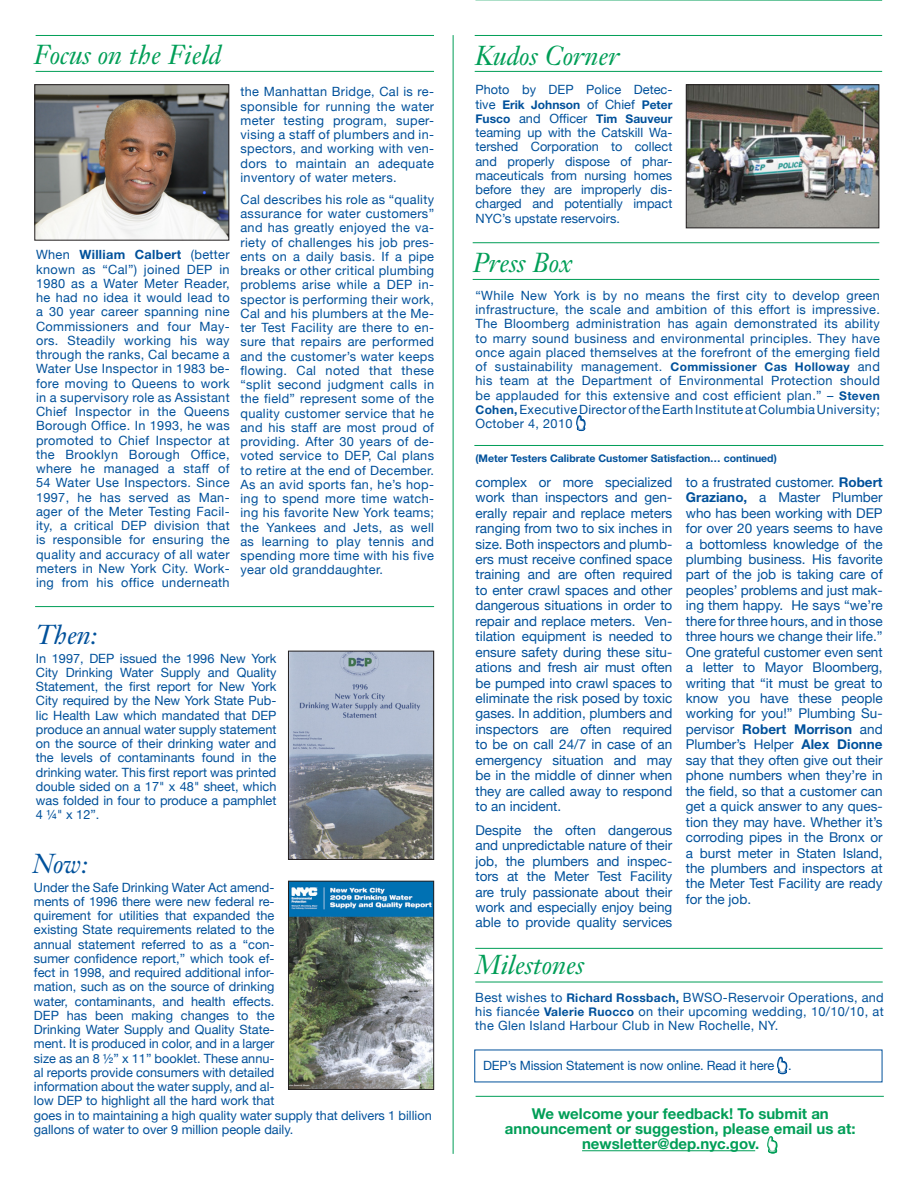
<style>
.page{position:relative;width:918px;height:1188px;background:#fff}
.page>*{position:absolute;margin:0;border:0;box-sizing:border-box;transform-origin:0 0}
.t1{font:italic 27px "Janson Text";color:#009e57}
.body{font:italic 27px "Janson Text";letter-spacing:-.01em;color:#01519b}
.t2{font:700 15px/15px "Helvetica Neue";color:#009e57;text-align:center}
.body-2{font:13.5px/15.5px "Helvetica Neue";color:#01519b;text-align:justify}
.body-3{font:12.75px/14.2px "Helvetica Neue";color:#01519b;text-align:justify}
.body-4{font:700 12px/14.2px "Helvetica Neue";color:#01519b}
.t3{font:700 10.5px "Helvetica Neue";color:#01519b}
.s1{font-weight:700}
.s2{font-weight:400;font-size:12.75px}
.s3{font-weight:700;font-size:12px}
</style>
<div class="page">
<hr style="left:36px;top:35px;width:398px;height:1px;background:#009e57">
<hr style="left:36px;top:71px;width:398px;height:1px;background:#009e57">
<hr style="left:453px;top:35px;width:1px;height:1119px;background:#009e57">
<img style="left:36px;top:86px;width:191px;height:153px">
<div style="left:34px;top:84px;width:195px;height:157px;border:1px solid #231f20"></div>
<hr style="left:582px;top:1150px;width:173px;height:1px;background:#009e57">
<hr style="left:475px;top:35px;width:407px;height:1px;background:#009e57">
<hr style="left:475px;top:71px;width:407px;height:1px;background:#009e57">
<hr style="left:476px;top:1096px;width:408px;height:1px;background:#009e57">
<img style="left:290px;top:653px;width:142px;height:205px">
<div style="left:288px;top:651px;width:146px;height:209px;border:1px solid #231f20"></div>
<hr style="left:474px;top:445px;width:409px;height:1px;background:#009e57">
<hr style="left:475px;top:0;width:407px;height:1px;background:#009e57">
<hr style="left:475px;top:948px;width:408px;height:1px;background:#009e57">
<hr style="left:475px;top:982px;width:408px;height:1px;background:#009e57">
<img style="left:290px;top:883px;width:142px;height:205px">
<div style="left:288px;top:881px;width:146px;height:209px;border:1px solid #231f20"></div>
<hr style="left:35px;top:606px;width:399px;height:1px;background:#009e57">
<hr style="left:473px;top:242px;width:406px;height:1px;background:#009e57">
<hr style="left:473px;top:279px;width:406px;height:1px;background:#009e57">
<img style="left:688px;top:86px;width:189px;height:140px">
<div style="left:686px;top:84px;width:193px;height:144px;border:1px solid #231f20"></div>
<svg style="left:576px;top:415px;width:10px;height:17px"></svg>
<svg style="left:766px;top:981px;width:23px;height:173px"></svg>
<p class="t1" style="left:34px;top:38px;width:189px">Focus on the Field</p>
<p class="body-3" style="left:36px;top:248px;width:195px">When <span class="s1">William Calbert</span> (better known as “Cal”) joined DEP in 1980 as a Water Meter Reader, he had no idea it would lead to a 30 year career spanning nine Commissioners and four May&shy;ors. Steadily working his way through the ranks, Cal became a Water Use Inspector in 1983 be&shy;fore moving to Queens to work in a supervisory role as Assistant Chief Inspector in the Queens Borough Office. In 1993, he was promoted to Chief Inspector at the Brooklyn Borough Office, where he managed a staff of 54 Water Use Inspectors. Since 1997, he has served as Man&shy;ager of the Meter Testing Facil&shy;ity, a critical DEP division that is responsible for ensuring the quality and accuracy of all water meters in New York City. Work&shy;ing from his office underneath</p>
<p class="body-3" style="left:240px;top:85px;width:195px">the Manhattan Bridge, Cal is re&shy;sponsible for running the water meter testing program, super&shy;vising a staff of plumbers and in&shy;spectors, and working with ven&shy;dors to maintain an adequate inventory of water meters.</p>
<p class="body-3" style="left:240px;top:192px;width:195px">Cal describes his role as “quality assurance for water customers” and has greatly enjoyed the va&shy;riety of challenges his job pres&shy;ents on a daily basis. If a pipe breaks or other critical plumbing problems arise while a DEP in&shy;spector is performing their work, Cal and his plumbers at the Me&shy;ter Test Facility are there to en&shy;sure that repairs are performed and the customer’s water keeps flowing. Cal noted that these “split second judgment calls in the field” represent some of the quality customer service that he and his staff are most proud of providing. After 30 years of de&shy;voted service to DEP, Cal plans to retire at the end of December.<br>As an avid sports fan, he’s hop&shy;ing to spend more time watch&shy;ing his favorite New York teams; the Yankees and Jets, as well as learning to play tennis and spending more time with his five year old granddaughter.</p>
<p class="body" style="left:36px;top:618px;width:63px">Then:</p>
<p class="body-3" style="left:36px;top:651px;width:242px">In 1997, DEP issued the 1996 New York City Drinking Water Supply and Quality Statement, the first report for New York City required by the New York State Pub&shy;lic Health Law which mandated that DEP produce an annual water supply statement on the source of their drinking water and the levels of contaminants found in the drinking water. This first report was printed double sided on a 17" x 48" sheet, which was folded in four to produce a pamphlet 4 ¼" x 12”.</p>
<p class="body" style="left:33px;top:847px;width:57px">Now:</p>
<p class="body-3" style="left:34px;top:880px;width:399px;text-align:left">Under the Safe Drinking Water Act amend-<br>ments of 1996 there were new federal re-<br>quirement for utilities that expanded the<br>existing State requirements related to the<br>annual statement referred to as a “con-<br>sumer confidence report,” which took ef-<br>fect in 1998, and required additional infor-<br>mation, such as on the source of drinking<br>water, contaminants, and health effects.<br>DEP has been making changes to the<br>Drinking Water Supply and Quality State-<br>ment. It is produced in color, and in a larger<br>size as an 8 ½” x 11” booklet. These annu-<br>al reports provide consumers with detailed<br>information about the water supply, and al-<br>low DEP to highlight all the hard work that<br>goes in to maintaining a high quality water supply that delivers 1 billion gallons of water to over 9 million people daily.</p>
<p class="t1" style="left:475px;top:39px;width:146px">Kudos Corner</p>
<p class="body-3" style="left:475px;top:83px;width:198px">Photo by DEP Police Detec-</p>
<p class="body-4" style="left:475px;top:97px;width:198px"><span class="s2">tive</span> Erik Johnson <span class="s2">of Chief</span> Peter<br>Fusco <span class="s2">and Officer</span> Tim Sauveur</p>
<p class="body-3" style="left:475px;top:125px;width:198px">teaming up with the Catskill Wa&shy;tershed Corporation to collect and properly dispose of phar&shy;maceuticals from nursing homes before they are improperly dis&shy;charged and potentially impact NYC’s upstate reservoirs.</p>
<p class="t1" style="left:473px;top:246px;width:101px">Press Box</p>
<p class="body-3" style="left:475px;top:288px;width:406px">“While New York is by no means the first city to develop green infrastructure, the scale and ambition of this effort is impressive.<br>The Bloomberg administration has again demonstrated its ability to marry sound business and environmental principles. They have once again placed themselves at the forefront of the emerging field of sustainability management. <span class="s3">Commissioner Cas Holloway</span> and his team at the Department of Environmental Protection should be applauded for this extensive and cost efficient plan.” – <span class="s3">Steven Cohen,</span> Executive Director of the Earth Institute at Columbia University; October 4, 2010</p>
<p class="t3" style="left:475px;top:452px;width:303px">(Meter Testers Calibrate Customer Satisfaction… continued)</p>
<p class="body-2" style="left:475px;top:474px;width:198px">complex or more specialized work than inspectors and gen&shy;erally repair and replace meters ranging from two to six inches in size. Both inspectors and plumb&shy;ers must receive confined space training and are often required to enter crawl spaces and other dangerous situations in order to repair and replace meters. Ven&shy;tilation equipment is needed to ensure safety during these situ&shy;ations and fresh air must often be pumped into crawl spaces to eliminate the risk posed by toxic gases. In addition, plumbers and inspectors are often required to be on call 24/7 in case of an emergency situation and may be in the middle of dinner when they are called away to respond to an incident.</p>
<p class="body-2" style="left:475px;top:822px;width:198px">Despite the often dangerous and unpredictable nature of their job, the plumbers and inspec&shy;tors at the Meter Test Facility are truly passionate about their work and especially enjoy being able to provide quality services</p>
<p class="body-2" style="left:686px;top:474px;width:198px">to a frustrated customer. <span class="s1">Robert Graziano,</span> a Master Plumber who has been working with DEP for over 20 years seems to have a bottomless knowledge of the plumbing business. His favorite part of the job is taking care of peoples’ problems and just mak&shy;ing them happy. He says “we’re there for three hours, and in those three hours we change their life.” One grateful customer even sent a letter to Mayor Bloomberg, writing that “it must be great to know you have these people working for you!” Plumbing Su&shy;pervisor <span class="s1">Robert Morrison</span> and Plumber’s Helper <span class="s1">Alex Dionne </span>say that they often give out their phone numbers when they’re in the field, so that a customer can get a quick answer to any ques&shy;tion they may have. Whether it’s corroding pipes in the Bronx or a burst meter in Staten Island, the plumbers and inspectors at the Meter Test Facility are ready for the job.</p>
<p class="t1" style="left:475px;top:949px;width:110px">Milestones</p>
<p class="body-3" style="left:475px;top:990px;width:410px">Best wishes to <span class="s3">Richard Rossbach,</span> BWSO-Reservoir Operations, and his fiancée <span class="s3">Valerie Ruocco</span> on their upcoming wedding, 10/10/10, at the Glen Island Harbour Club in New Rochelle, NY.</p>
<p class="body-3" style="left:483px;top:1058px;width:310px">DEP’s Mission Statement is now online. Read it here .</p>
<p class="t2" style="left:505px;top:1106px;width:352px">We welcome your feedback! To submit an announcement or suggestion, please email us at:</p>
<p class="t2" style="left:582px;top:1136px;width:179px">newsletter@dep.nyc.gov.</p>
</div>
